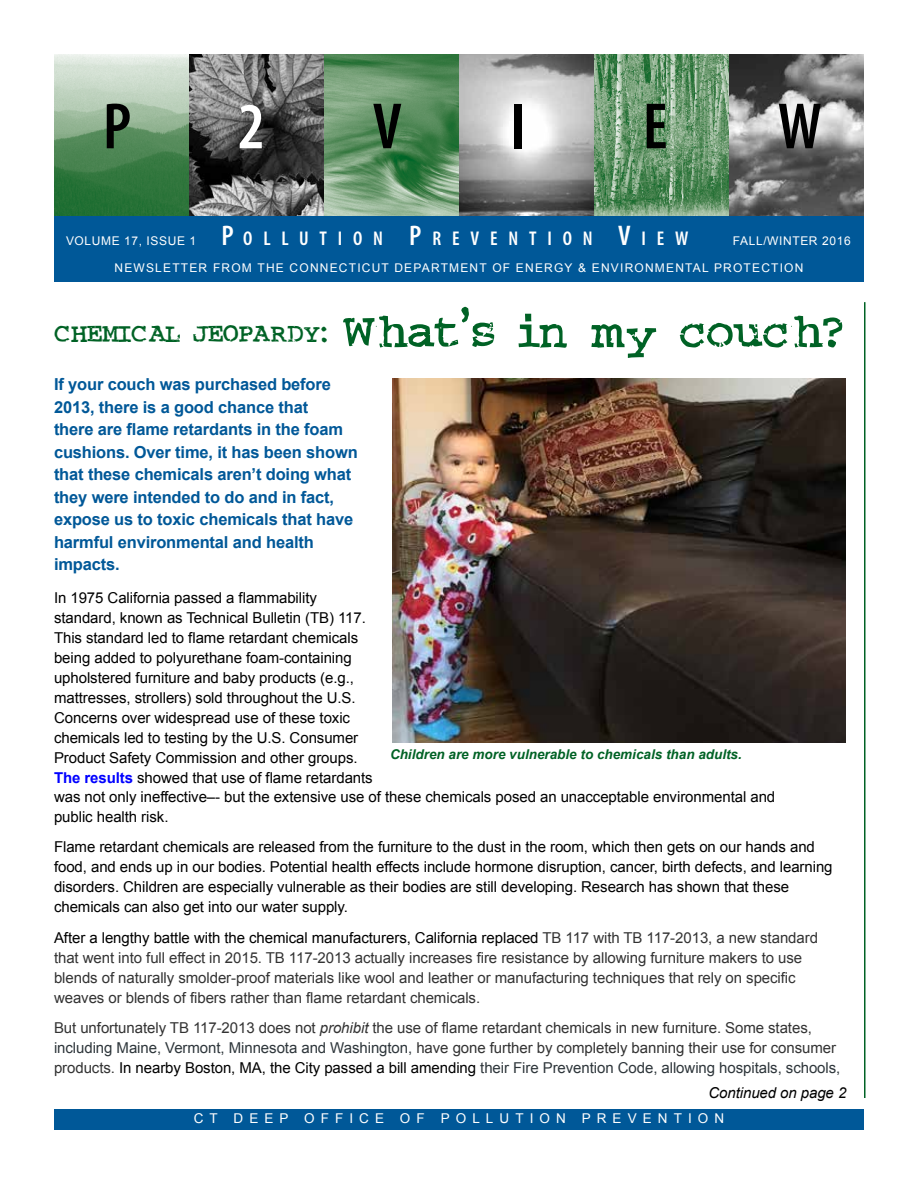
<style>
.page{position:relative;width:918px;height:1188px;background:#fff}
.page>*{position:absolute;margin:0;border:0;box-sizing:border-box;transform-origin:0 0}
.t1{font:600 condensed 66px "Myriad Pro";color:#000}
.t2{font:600 condensed 66px "Myriad Pro";color:#fff}
.t3{font:30px "Crud Font";color:#006225}
.t4{font:600 condensed 19.95px "Myriad Pro";letter-spacing:.545em;color:#fff}
.t5{font:700 16.5px/22.5px "Arial";letter-spacing:-.01em;color:#005898}
.t6{font:15px/19.8px "Arial";letter-spacing:-.005em;color:#000}
.t7{font:15px/20px "Arial";letter-spacing:-.005em;color:#333}
.t8{font:italic 15px "Arial";letter-spacing:-.005em;color:#000}
.t9{font:italic 700 13.5px "Arial";color:#006225}
.t10{font:13.5px "Arial";letter-spacing:.45em;color:#fff}
.t11{font:12px "Arial";letter-spacing:.1em;color:#fff}
.t12{font:12px "Arial";letter-spacing:.05em;color:#fff}
.s1{font-size:28.5px}
.s2{font-size:54px}
.s3{font-weight:700;color:#00f}
.s4{color:#000}
.s5{font-style:italic}
.s6{color:#2e363b}
</style>
<div class="page">
<img style="left:54px;top:54px;width:810px;height:162px">
<div style="left:54px;top:1109px;width:810px;height:21px;background:#005898"></div>
<hr style="left:864px;top:302px;width:2px;height:796px;background:#006225">
<div style="left:54px;top:216px;width:810px;height:65px;background:#005898"></div>
<img style="left:392px;top:378px;width:454px;height:364px">
<h1 class="t1" style="left:103px;top:90px;width:30px">P</h1>
<h1 class="t2" style="left:238px;top:90px;width:28px">2</h1>
<h1 class="t1" style="left:373px;top:90px;width:30px">V</h1>
<h1 class="t1" style="left:511px;top:90px;width:16px">I</h1>
<h1 class="t1" style="left:643px;top:90px;width:26px">E</h1>
<h1 class="t1" style="left:778px;top:90px;width:46px">W</h1>
<p class="t12" style="left:66px;top:234px;width:132px">VOLUME 17, ISSUE 1</p>
<h3 class="t4" style="left:222px;top:227px;width:469px"><span class="s1">P</span>OLLUTION <span class="s1">P</span>REVENTION <span class="s1">V</span>IEW</h3>
<p class="t12" style="left:733px;top:234px;width:119px">FALL/WINTER 2016</p>
<p class="t11" style="left:115px;top:261px;width:690px">NEWSLETTER FROM THE CONNECTICUT DEPARTMENT OF ENERGY &amp; ENVIRONMENTAL PROTECTION</p>
<h2 class="t3" style="left:54px;top:317px;width:790px">CHEMICAL JEOPARDY: <span class="s2">What’s in my couch?</span></h2>
<p class="t5" style="left:54px;top:373px;width:305px">If your couch was purchased before 2013, there is a good chance that<br>there are flame retardants in the foam cushions. Over time, it has been shown that these chemicals aren’t doing what they were intended to do and in fact, expose us to toxic chemicals that have harmful environmental and health impacts.</p>
<p class="t6" style="left:54px;top:588px;width:723px">In 1975 California passed a flammability<br>standard, known as Technical Bulletin (TB) 117.<br>This standard led to flame retardant chemicals<br>being added to polyurethane foam-containing<br>upholstered furniture and baby products (e.g.,<br>mattresses, strollers) sold throughout the U.S.<br>Concerns over widespread use of these toxic<br>chemicals led to testing by the U.S. Consumer<br>Product Safety Commission and other groups.<br><span class="s3">The results</span> showed that use of flame retardants<br>was not only ineffective–- but the extensive use of these chemicals posed an unacceptable environmental and public health risk.</p>
<p class="t6" style="left:54px;top:837px;width:780px">Flame retardant chemicals are released from the furniture to the dust in the room, which then gets on our hands and food, and ends up in our bodies. Potential health effects include hormone disruption, cancer, birth defects, and learning disorders. Children are especially vulnerable as their bodies are still developing. Research has shown that these chemicals can also get into our water supply.</p>
<p class="t7" style="left:54px;top:927px;width:766px"><span class="s4">After a lengthy battle with the chemical manufacturers, California replaced</span> TB 117 with TB 117-2013, a new standard that went into full effect in 2015. TB 117-2013 actually increases fire resistance by allowing furniture makers to use blends of naturally smolder-proof materials like wool and leather or manufacturing techniques that rely on specific weaves or blends of fibers rather than flame retardant chemicals.</p>
<p class="t7" style="left:54px;top:1018px;width:788px">But unfortunately TB 117-2013 does not <span class="s5">prohibit</span> the use of flame retardant chemicals in new furniture. Some states, <span class="s6">including Maine, Vermont, Minnesota and Washington,</span> have gone further by completely banning their use for consumer products. <span class="s4">In nearby Boston, MA, the City passed a bill amending</span> <span class="s6">their Fire Prevention Code, allowing hospitals, schools,</span></p>
<p class="t8" style="left:708px;top:1084px;width:139px">Continued on page 2</p>
<p class="t9" style="left:390px;top:747px;width:353px">Children are more vulnerable to chemicals than adults.</p>
<p class="t10" style="left:194px;top:1111px;width:532px">CT DEEP OFFICE OF POLLUTION PREVENTION</p>
</div>
